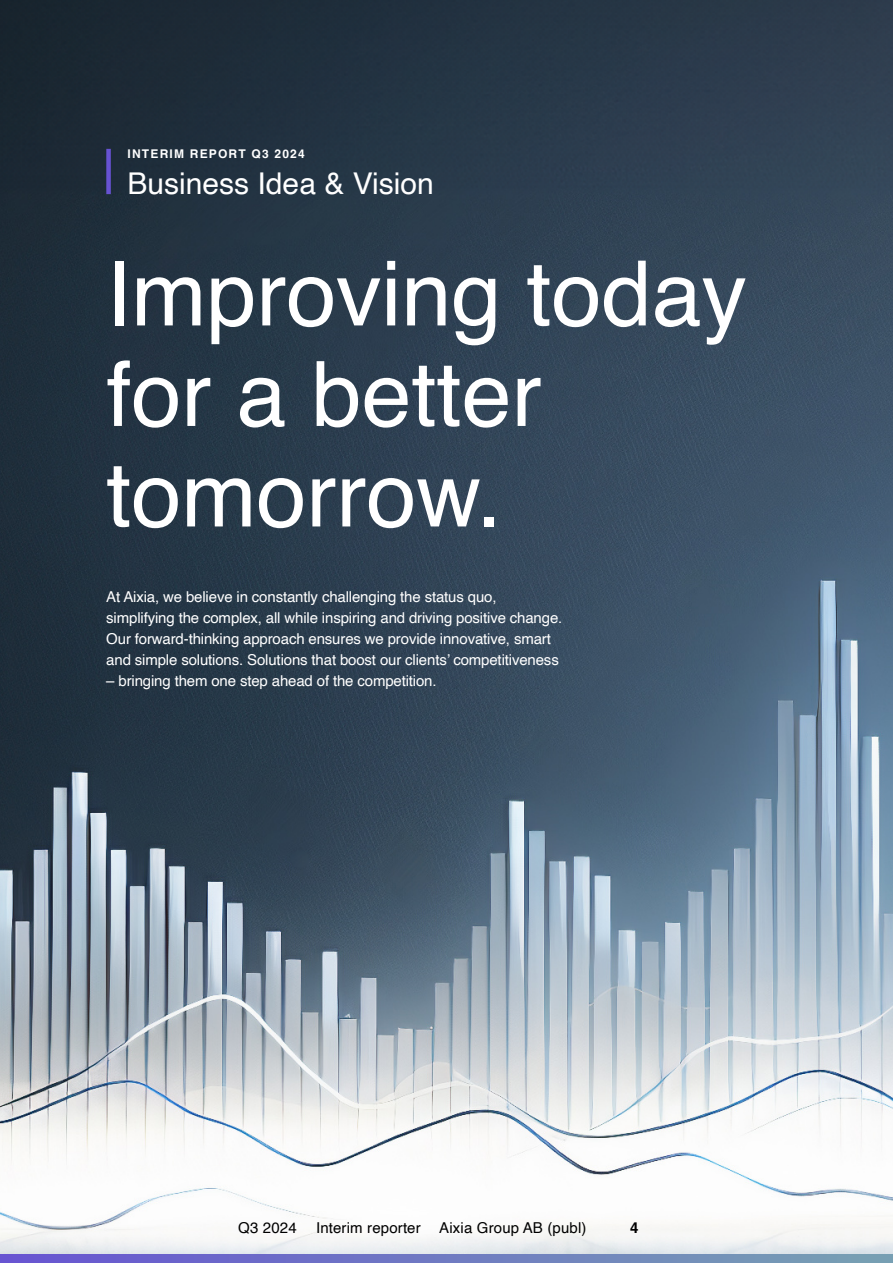
<style>
.page{position:relative;width:893px;height:1263px;background:#fff}
.page>*{position:absolute;margin:0;border:0;box-sizing:border-box;transform-origin:0 0}
.RUBRIK_STOR{font:90px/100.5px "Helvetica";color:#fff}
.RUBRIK{font:30px "Helvetica";color:#fff}
.BRÖD{font:15px/21px "Helvetica";letter-spacing:-.01em;color:#fff}
.t1{font:15px "Helvetica";letter-spacing:.01em;color:#000}
.t2{font:700 15px "Helvetica";color:#000}
.ÖVERRUBRIK{font:700 12px "Helvetica";letter-spacing:.1em;color:#fff}
</style>
<div class="page">
<img style="left:0;top:0;width:893px;height:1254px">
<div style="left:106px;top:149px;width:5px;height:45px;background:#6752d2"></div>
<svg style="left:0;top:1254px;width:893px;height:9px;background:#6f7ac1"></svg>
<p class="ÖVERRUBRIK" style="left:128px;top:146px;width:179px">INTERIM REPORT Q3 2024</p>
<p class="RUBRIK" style="left:128px;top:160px;width:308px">Business Idea &amp; Vision</p>
<p class="RUBRIK_STOR" style="left:106px;top:246px;width:642px">Improving today for a better tomorrow.</p>
<p class="BRÖD" style="left:106px;top:586px;width:458px">At Aixia, we believe in constantly challenging the status quo, simplifying the complex, all while inspiring and driving positive change.<br>Our forward-thinking approach ensures we provide innovative, smart and simple solutions. Solutions that boost our clients’ competitiveness</p>
<p class="BRÖD" style="left:106px;top:670px;width:332px">– bringing them one step ahead of the competition.</p>
<p class="t1" style="left:238px;top:1216px;width:60px">Q3 2024</p>
<p class="t1" style="left:316px;top:1216px;width:272px">Interim reporter Aixia Group AB (publ)</p>
<p class="t2" style="left:630px;top:1218px;width:10px">4</p>
</div>
